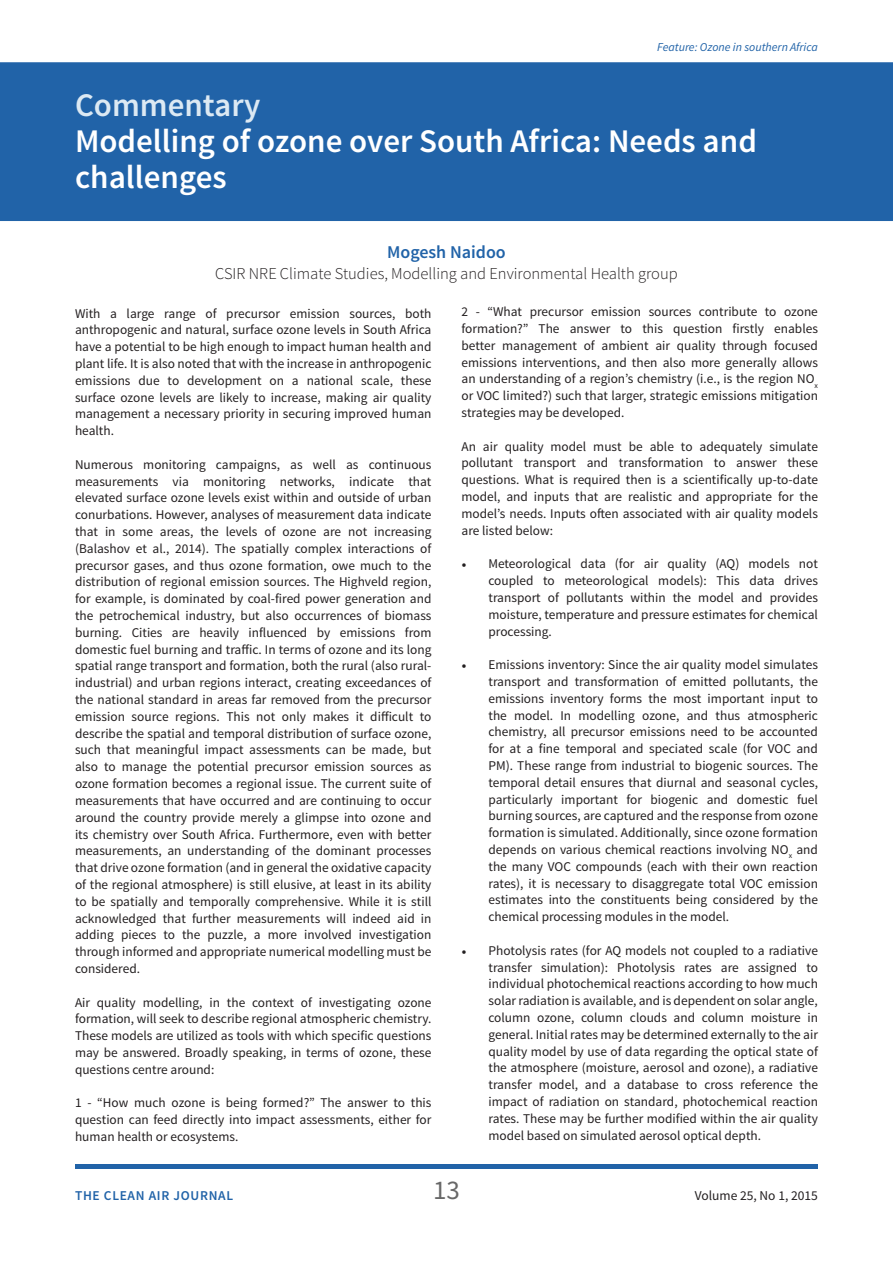
<style>
.page{position:relative;width:893px;height:1263px;background:#fff}
.page>*{position:absolute;margin:0;border:0;box-sizing:border-box;transform-origin:0 0}
.t1{font:600 33px/36px "Source Sans Pro";color:#fff}
.t2{font:600 33px "Source Sans Pro";color:#dce9f3}
.t3{font:27px "Source Sans Pro";color:#686868}
.t4{font:600 18px "Source Sans Pro";color:#2163a8}
.t5{font:300 16.5px "Source Sans Pro";color:#231f20}
.t6{font:600 13.5px "Source Sans Pro";letter-spacing:.05em;color:#2163a8}
.t7{font:13.5px "Source Sans Pro";color:#231f20}
.t8{font:13.35px/16.8px "Source Sans Pro";color:#231f20;text-align:justify}
.t9{font:italic 12px "Source Sans Pro";color:#2163a8}
.s1{font-family:"Minion Pro"}
</style>
<div class="page">
<div style="left:75px;top:1164px;width:743px;height:5px;background:#2163a8"></div>
<div style="left:0;top:63px;width:892px;height:157px;background:#2163a8"></div>
<div style="left:0;top:62px;width:893px;height:159px;border:2px solid #2163a8"></div>
<p class="t9" style="left:657px;top:40px;width:162px">Feature: Ozone in southern Africa</p>
<p class="t2" style="left:75px;top:85px;width:187px">Commentary</p>
<p class="t1" style="left:75px;top:124px;width:683px">Modelling of ozone over South Africa: Needs and challenges</p>
<p class="t4" style="left:387px;top:241px;width:120px">Mogesh Naidoo</p>
<p class="t5" style="left:215px;top:264px;width:464px">CSIR NRE Climate Studies, Modelling and Environmental Health group</p>
<p class="t8" style="left:75px;top:305px;width:358px">With a large range of precursor emission sources, both anthropogenic and natural, surface ozone levels in South Africa have a potential to be high enough to impact human health and plant life. It is also noted that with the increase in anthropogenic emissions due to development on a national scale, these surface ozone levels are likely to increase, making air quality management a necessary priority in securing improved human health.</p>
<p class="t8" style="left:75px;top:456px;width:358px">Numerous monitoring campaigns, as well as continuous measurements via monitoring networks, indicate that elevated surface ozone levels exist within and outside of urban conurbations. However, analyses of measurement data indicate that in some areas, the levels of ozone are not increasing (Balashov et al., 2014). The spatially complex interactions of precursor gases, and thus ozone formation, owe much to the distribution of regional emission sources. The Highveld region, for example, is dominated by coal-fired power generation and the petrochemical industry, but also occurrences of biomass burning. Cities are heavily influenced by emissions from domestic fuel burning and traffic. In terms of ozone and its long spatial range transport and formation, both the rural (also rural&shy;industrial) and urban regions interact, creating exceedances of the national standard in areas far removed from the precursor emission source regions. This not only makes it difficult to describe the spatial and temporal distribution of surface ozone, such that meaningful impact assessments can be made, but also to manage the potential precursor emission sources as ozone formation becomes a regional issue. The current suite of measurements that have occurred and are continuing to occur around the country provide merely a glimpse into ozone and its chemistry over South Africa. Furthermore, even with better measurements, an understanding of the dominant processes that drive ozone formation (and in general the oxidative capacity of the regional atmosphere) is still elusive, at least in its ability to be spatially and temporally comprehensive. While it is still acknowledged that further measurements will indeed aid in adding pieces to the puzzle, a more involved investigation through informed and appropriate numerical modelling must be considered.</p>
<p class="t8" style="left:75px;top:994px;width:358px">Air quality modelling, in the context of investigating ozone formation, will seek to describe regional atmospheric chemistry.<br>These models are utilized as tools with which specific questions may be answered. Broadly speaking, in terms of ozone, these questions centre around:</p>
<p class="t8" style="left:75px;top:1095px;width:358px">1 - “How much ozone is being formed?” The answer to this question can feed directly into impact assessments, either for human health or ecosystems.</p>
<p class="t8" style="left:461px;top:304px;width:358px">2 - “What precursor emission sources contribute to ozone formation?” The answer to this question firstly enables better management of ambient air quality through focused emissions interventions, and then also more generally allows an understanding of a region’s chemistry (i.e., is the region NO<sub>x </sub>or VOC limited?) such that larger, strategic emissions mitigation strategies may be developed.</p>
<p class="t8" style="left:461px;top:438px;width:358px">An air quality model must be able to adequately simulate pollutant transport and transformation to answer these questions. What is required then is a scientifically up-to-date model, and inputs that are realistic and appropriate for the model’s needs. Inputs often associated with air quality models are listed below:</p>
<p class="t8" style="left:488px;top:556px;width:331px;text-indent:-27px"><span class="s1">•</span> Meteorological data (for air quality (AQ) models not coupled to meteorological models): This data drives transport of pollutants within the model and provides moisture, temperature and pressure estimates for chemical processing.</p>
<p class="t8" style="left:488px;top:656px;width:331px;text-indent:-27px"><span class="s1">•</span> Emissions inventory: Since the air quality model simulates transport and transformation of emitted pollutants, the emissions inventory forms the most important input to the model. In modelling ozone, and thus atmospheric chemistry, all precursor emissions need to be accounted for at a fine temporal and speciated scale (for VOC and PM). These range from industrial to biogenic sources. The temporal detail ensures that diurnal and seasonal cycles, particularly important for biogenic and domestic fuel burning sources, are captured and the response from ozone formation is simulated. Additionally, since ozone formation depends on various chemical reactions involving NO<sub>x</sub> and the many VOC compounds (each with their own reaction rates), it is necessary to disaggregate total VOC emission estimates into the constituents being considered by the chemical processing modules in the model.</p>
<p class="t8" style="left:488px;top:942px;width:331px;text-indent:-27px"><span class="s1">•</span> Photolysis rates (for AQ models not coupled to a radiative transfer simulation): Photolysis rates are assigned to individual photochemical reactions according to how much solar radiation is available, and is dependent on solar angle, column ozone, column clouds and column moisture in general. Initial rates may be determined externally to the air quality model by use of data regarding the optical state of the atmosphere (moisture, aerosol and ozone), a radiative transfer model, and a database to cross reference the impact of radiation on standard, photochemical reaction rates. These may be further modified within the air quality model based on simulated aerosol optical depth.</p>
<p class="t6" style="left:75px;top:1187px;width:160px">THE CLEAN AIR JOURNAL</p>
<h2 class="t3" style="left:433px;top:1174px;width:28px">13</h2>
<p class="t7" style="left:695px;top:1187px;width:125px">Volume 25, No 1, 2015</p>
</div>
